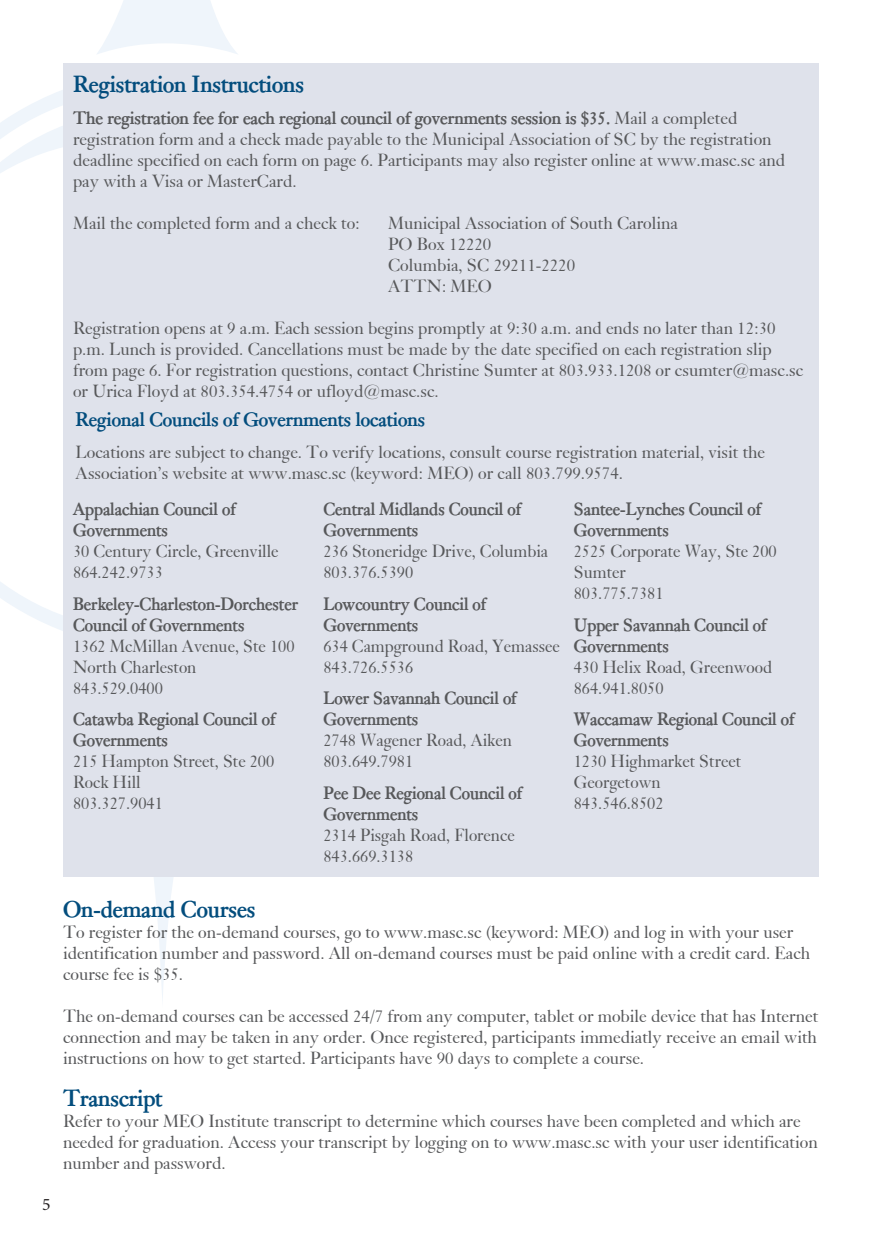
<style>
.page{position:relative;width:882px;height:1260px;background:#fff}
.page>*{position:absolute;margin:0;border:0;box-sizing:border-box;transform-origin:0 0}
.t1{font:700 22.75px "Bliss";color:#034d7d}
.t2{font:700 19.25px "Bliss";color:#034d7d}
.t3{font:17.5px/21px "Bliss Normal";color:#57585a}
.t4{font:17.5px/21px "Bliss Normal";color:#57585a;scale:.95 1}
.t5{font:700 17.5px/21px "Bliss";color:#57585a;scale:.95 1}
.t6{font:700 17.5px "Bliss";color:#57585a}
.t7{font:17.5px "Minion Pro";color:#231f20}
.s1{font-family:"Bliss Normal";font-weight:400}
</style>
<div class="page">
<svg style="left:0;top:90px;width:63px;height:541px"></svg>
<svg style="left:154px;top:877px;width:19px;height:122px"></svg>
<svg style="left:0;top:110px;width:63px;height:423px"></svg>
<svg style="left:97px;top:0;width:140px;height:54px"></svg>
<div style="left:63px;top:63px;width:756px;height:814px;background:#dfe2eb"></div>
<h1 class="t1" style="left:73px;top:70px;width:232px">Registration Instructions</h1>
<p class="t6" style="left:73px;top:107px;width:666px">The registration fee for each regional council of governments session is $35. <span class="s1">Mail a completed</span></p>
<p class="t3" style="left:73px;top:128px;width:714px">registration form and a check made payable to the Municipal Association of SC by the registration deadline specified on each form on page 6. Participants may also register online at www.masc.sc and pay with a Visa or MasterCard.</p>
<p class="t3" style="left:73px;top:212px;width:288px">Mail the completed form and a check to:</p>
<p class="t3" style="left:388px;top:212px;width:292px">Municipal Association of South Carolina<br>PO Box 12220<br>Columbia, SC 29211-2220<br>ATTN: MEO</p>
<p class="t3" style="left:73px;top:317px;width:732px">Registration opens at 9 a.m. Each session begins promptly at 9:30 a.m. and ends no later than 12:30 p.m. Lunch is provided. Cancellations must be made by the date specified on each registration slip from page 6. For registration questions, contact Christine Sumter at 803.933.1208 or csumter@masc.sc or Urica Floyd at 803.354.4754 or ufloyd@masc.sc.</p>
<p class="t2" style="left:76px;top:407px;width:351px">Regional Councils of Governments locations</p>
<p class="t3" style="left:76px;top:441px;width:691px">Locations are subject to change. To verify locations, consult course registration material, visit the<br>Association’s website at www.masc.sc (keyword: MEO) or call 803.799.9574.</p>
<p class="t5" style="left:73px;top:499px;width:173px">Appalachian Council of<br>Governments</p>
<p class="t4" style="left:73px;top:541px;width:218px">30 Century Circle, Greenville<br>864.242.9733</p>
<p class="t5" style="left:73px;top:593px;width:238px">Berkeley-Charleston-Dorchester<br>Council of Governments</p>
<p class="t4" style="left:73px;top:635px;width:235px">1362 McMillan Avenue, Ste 100<br>North Charleston<br>843.529.0400</p>
<p class="t5" style="left:73px;top:709px;width:215px">Catawba Regional Council of<br>Governments</p>
<p class="t4" style="left:73px;top:751px;width:213px">215 Hampton Street, Ste 200<br>Rock Hill<br>803.327.9041</p>
<p class="t5" style="left:323px;top:499px;width:210px">Central Midlands Council of<br>Governments</p>
<p class="t4" style="left:323px;top:541px;width:238px">236 Stoneridge Drive, Columbia<br>803.376.5390</p>
<p class="t5" style="left:323px;top:593px;width:173px">Lowcountry Council of<br>Governments</p>
<p class="t4" style="left:323px;top:635px;width:250px">634 Campground Road, Yemassee<br>843.726.5536</p>
<p class="t5" style="left:323px;top:688px;width:205px">Lower Savannah Council of<br>Governments</p>
<p class="t4" style="left:323px;top:730px;width:200px">2748 Wagener Road, Aiken<br>803.649.7981</p>
<p class="t5" style="left:323px;top:782px;width:211px">Pee Dee Regional Council of<br>Governments</p>
<p class="t4" style="left:323px;top:824px;width:203px">2314 Pisgah Road, Florence<br>843.669.3138</p>
<p class="t5" style="left:574px;top:499px;width:199px">Santee-Lynches Council of<br>Governments</p>
<p class="t4" style="left:574px;top:541px;width:215px">2525 Corporate Way, Ste 200<br>Sumter<br>803.775.7381</p>
<p class="t5" style="left:574px;top:614px;width:205px">Upper Savannah Council of<br>Governments</p>
<p class="t4" style="left:574px;top:656px;width:210px">430 Helix Road, Greenwood<br>864.941.8050</p>
<p class="t5" style="left:574px;top:709px;width:234px">Waccamaw Regional Council of<br>Governments</p>
<p class="t4" style="left:574px;top:751px;width:178px">1230 Highmarket Street<br>Georgetown<br>843.546.8502</p>
<p class="t7" style="left:42px;top:1192px;width:10px">5</p>
<h1 class="t1" style="left:63px;top:894px;width:194px">On-demand Courses</h1>
<p class="t3" style="left:63px;top:921px;width:749px">To register for the on-demand courses, go to www.masc.sc (keyword: MEO) and log in with your user identification number and password. All on-demand courses must be paid online with a credit card. Each course fee is $35.</p>
<p class="t3" style="left:63px;top:1005px;width:757px;text-align:justify">The on-demand courses can be accessed 24/7 from any computer, tablet or mobile device that has Internet connection and may be taken in any order. Once registered, participants immediatly receive an email with instructions on how to get started. Participants have 90 days to complete a course.</p>
<h1 class="t1" style="left:63px;top:1083px;width:101px">Transcript</h1>
<p class="t3" style="left:63px;top:1110px;width:756px">Refer to your MEO Institute transcript to determine which courses have been completed and which are needed for graduation. Access your transcript by logging on to www.masc.sc with your user identification number and password.</p>
</div>
